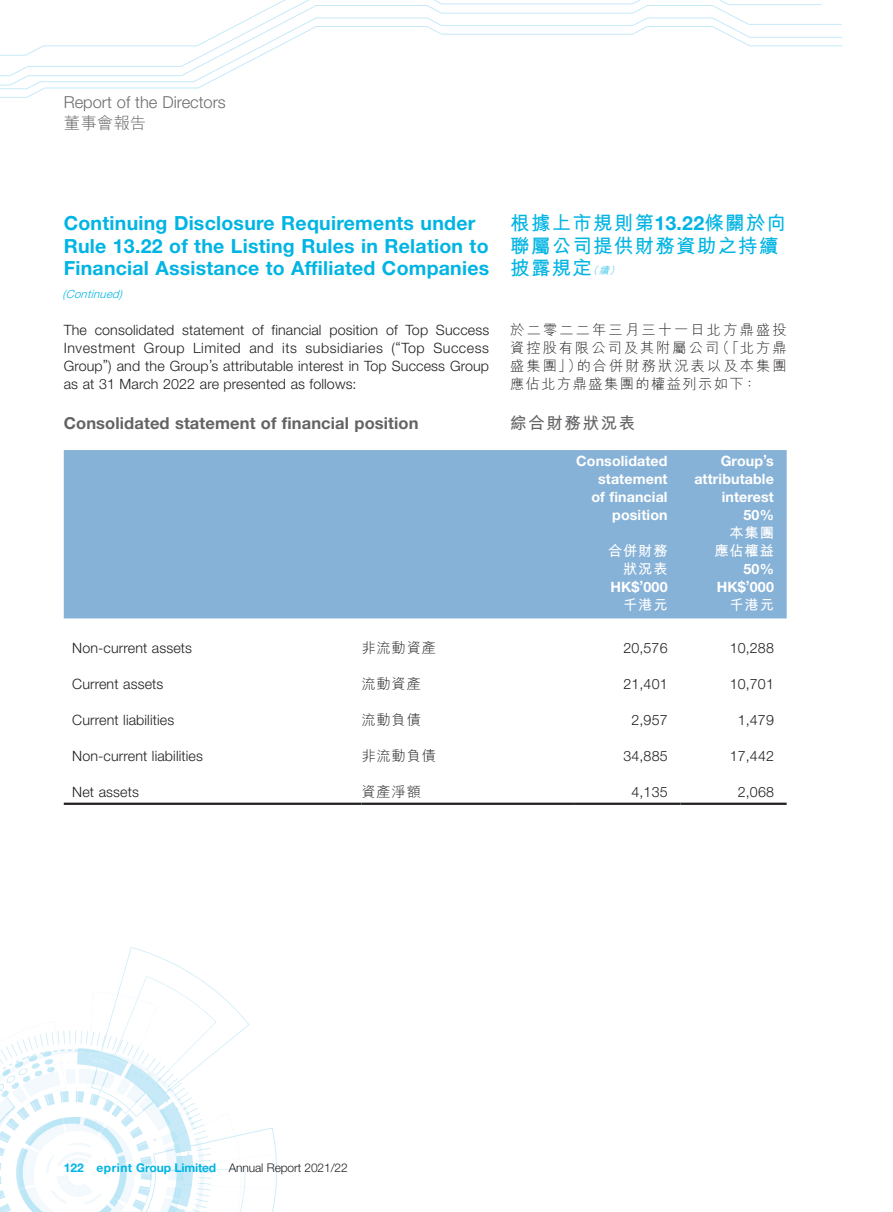
<style>
.page{position:relative;width:893px;height:1212px;background:#fff}
.page>*{position:absolute;margin:0;border:0;box-sizing:border-box;transform-origin:0 0}
.t1{font:700 19.5px/22.5px "Helvetica Neue LT Std";letter-spacing:.015em;color:#00b4e3}
.t2{font:700 19.5px/22.5px "M Hei HK";letter-spacing:.065em;color:#00b4e3}
.t3{font:700 16.5px "Helvetica Neue LT Std";letter-spacing:.01em;color:#636366}
.t4{font:300 16.5px "Helvetica Neue LT Std";color:#6c6d70}
.t5{font:700 16.5px "M Hei HK";letter-spacing:.1em;color:#636366}
.t6{font:300 16.5px "M Hei HK";letter-spacing:.005em;color:#636366}
.t7{font:300 14.25px/18px "Helvetica Neue LT Std";letter-spacing:.01em;color:#231f20;text-align:justify}
.t8{font:300 14.25px/18px "M Hei HK";letter-spacing:.1em;color:#231f20;text-align:justify}
.t9{font:700 14.25px/18px "Helvetica Neue LT Std";letter-spacing:.01em;color:#fff;text-align:right}
.t10{font:700 14.25px/18px "M Hei HK";letter-spacing:.06em;color:#fff;text-align:right}
.t11{font:700 12px "Helvetica Neue LT Std";letter-spacing:-.01em;color:#00b4e3}
.t12{font:italic 300 11.25px "Helvetica Neue LT Std";color:#00b4e3}
.s1{font-family:"Helvetica Neue LT Std"}
.s2{font-weight:300;font-style:italic;font-size:9.75px}
.s3{font-weight:300;color:#231f20}
</style>
<div class="page">
<svg style="left:275px;top:0;width:547px;height:5px"></svg>
<svg style="left:250px;top:5px;width:487px;height:13px"></svg>
<svg style="left:234px;top:18px;width:608px;height:8px"></svg>
<svg style="left:0;top:26px;width:843px;height:72px"></svg>
<svg style="left:0;top:947px;width:277px;height:265px"></svg>
<img style="left:124px;top:1064px;width:69px;height:148px">
<img style="left:0;top:1150px;width:109px;height:27px">
<img style="left:0;top:1070px;width:196px;height:64px">
<img style="left:12px;top:1086px;width:72px;height:22px">
<img style="left:15px;top:1060px;width:93px;height:8px">
<div style="left:64px;top:450px;width:723px;height:168px;background:#87b2d7"></div>
<hr style="left:64px;top:803px;width:297px;height:2px;background:#231f20">
<hr style="left:361px;top:803px;width:213px;height:2px;background:#231f20">
<hr style="left:574px;top:803px;width:106px;height:2px;background:#231f20">
<hr style="left:680px;top:803px;width:107px;height:2px;background:#231f20">
<p class="t4" style="left:64px;top:92px;width:164px">Report of the Directors</p>
<p class="t6" style="left:64px;top:112px;width:84px">董事會報告</p>
<h1 class="t1" style="left:64px;top:211px;width:427px">Continuing Disclosure Requirements under<br>Rule 13.22 of the Listing Rules in Relation to<br>Financial Assistance to Affiliated Companies</h1>
<p class="t12" style="left:63px;top:287px;width:61px">(Continued)</p>
<p class="t7" style="left:64px;top:320px;width:427px">The consolidated statement of financial position of Top Success Investment Group Limited and its subsidiaries (“Top Success Group”) and the Group’s attributable interest in Top Success Group as at 31 March 2022 are presented as follows:</p>
<p class="t3" style="left:64px;top:413px;width:356px">Consolidated statement of financial position</p>
<h1 class="t2" style="left:510px;top:210px;width:277px">根據上市規則第<span class="s1">13.22</span>條關於向聯屬公司提供財務資助之持續披露規定<span class="s2">（續）</span></h1>
<p class="t8" style="left:510px;top:320px;width:278px">於二零二二年三月三十一日北方鼎盛投資控股有限公司及其附屬公司（「北方鼎盛集團」）的合併財務狀況表以及本集團應佔北方鼎盛集團的權益列示如下：</p>
<p class="t5" style="left:510px;top:411px;width:127px">綜合財務狀況表</p>
<p class="t9" style="left:576px;top:452px;width:93px">Consolidated statement<br>of financial position</p>
<p class="t9" style="left:694px;top:452px;width:81px">Group’s attributable interest<br>50%</p>
<p class="t10" style="left:608px;top:541px;width:61px">合併財務狀況表</p>
<p class="t10" style="left:714px;top:523px;width:61px">本集團應佔權益</p>
<p class="t9" style="left:744px;top:560px;width:32px">50%</p>
<p class="t9" style="left:610px;top:578px;width:59px">HK$’000</p>
<p class="t9" style="left:717px;top:578px;width:59px">HK$’000</p>
<p class="t10" style="left:623px;top:595px;width:46px">千港元</p>
<p class="t10" style="left:729px;top:595px;width:46px">千港元</p>
<p class="t7" style="left:72px;top:638px;width:121px">Non-current assets</p>
<p class="t8" style="left:361px;top:638px;width:76px">非流動資產</p>
<p class="t7" style="left:623px;top:638px;width:46px">20,576</p>
<p class="t7" style="left:730px;top:638px;width:46px">10,288</p>
<p class="t7" style="left:72px;top:674px;width:93px">Current assets</p>
<p class="t8" style="left:361px;top:674px;width:61px">流動資產</p>
<p class="t7" style="left:623px;top:674px;width:46px">21,401</p>
<p class="t7" style="left:730px;top:674px;width:46px">10,701</p>
<p class="t7" style="left:72px;top:710px;width:103px">Current liabilities</p>
<p class="t8" style="left:361px;top:710px;width:61px">流動負債</p>
<p class="t7" style="left:631px;top:710px;width:38px">2,957</p>
<p class="t7" style="left:738px;top:710px;width:38px">1,479</p>
<p class="t7" style="left:72px;top:746px;width:132px">Non-current liabilities</p>
<p class="t8" style="left:361px;top:746px;width:76px">非流動負債</p>
<p class="t7" style="left:623px;top:746px;width:46px">34,885</p>
<p class="t7" style="left:730px;top:746px;width:46px">17,442</p>
<p class="t7" style="left:72px;top:782px;width:68px">Net assets</p>
<p class="t8" style="left:361px;top:782px;width:61px">資產淨額</p>
<p class="t7" style="left:631px;top:782px;width:38px">4,135</p>
<p class="t7" style="left:738px;top:782px;width:38px">2,068</p>
<p class="t11" style="left:64px;top:1160px;width:285px">122 eprint Group Limited <span class="s3">Annual Report 2021/22</span></p>
</div>
